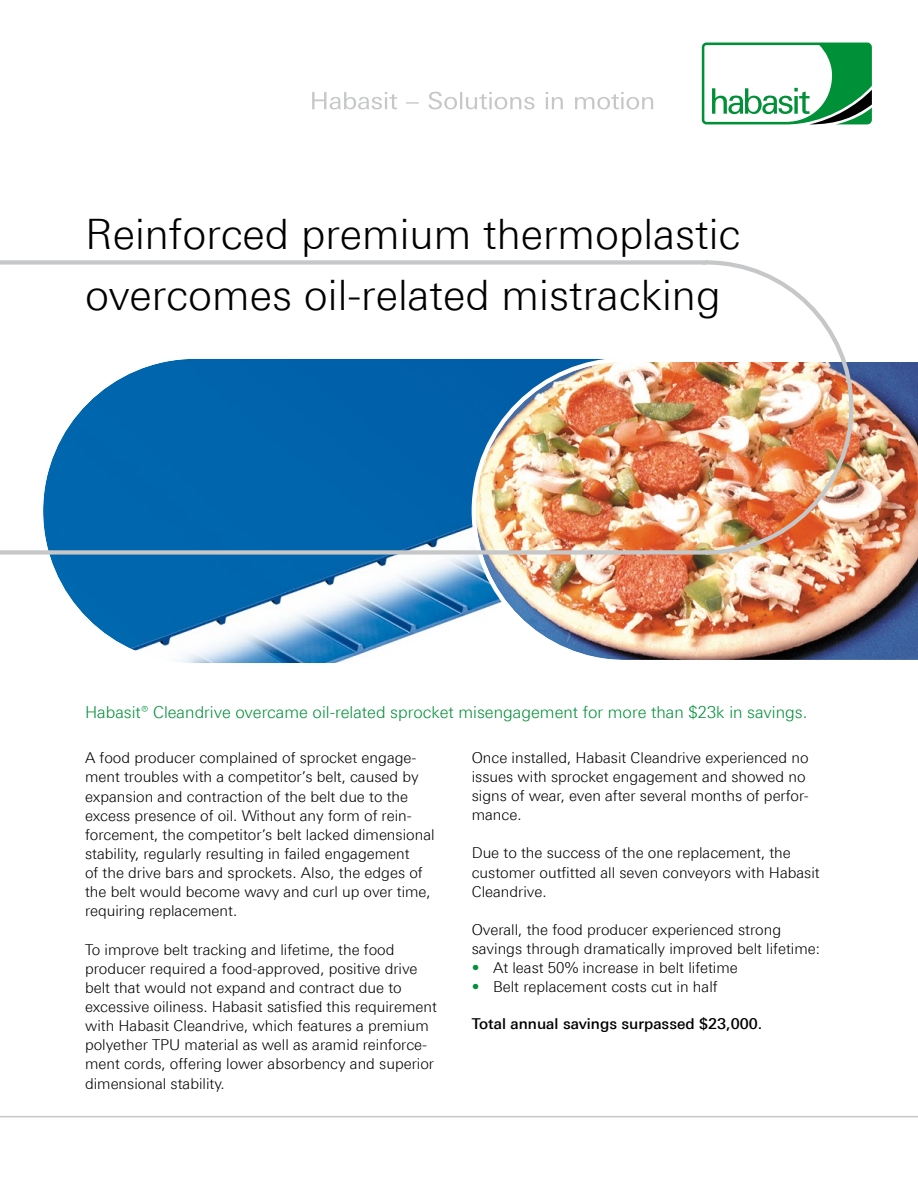
<style>
.page{position:relative;width:918px;height:1188px;background:#fff}
.page>*{position:absolute;margin:0;border:0;box-sizing:border-box;transform-origin:0 0}
.t1{font:300 42px/61.1px "Linotype Univers 330";color:#000}
.t2{font:300 16.5px "Linotype Univers 330";color:#009037}
.t3{font:300 15px/19.2px "Linotype Univers 330";color:#000}
.t4{font:500 15px "Linotype Univers 530";color:#000}
.s1{color:#009037}
</style>
<div class="page">
<svg style="left:50px;top:557px;width:420px;height:106px"></svg>
<img style="left:470px;top:362px;width:448px;height:298px">
<svg style="left:702px;top:43px;width:170px;height:81px"></svg>
<img style="left:0;top:260px;width:856px;height:297px">
<hr style="left:0;top:1116px;width:918px;height:1px;background:#c6c7c8">
<svg style="left:312px;top:92px;width:341px;height:17px"></svg>
<h1 class="t1" style="left:85px;top:203px;width:657px">Reinforced premium thermoplastic overcomes oil-related mistracking</h1>
<p class="t2" style="left:85px;top:702px;width:724px">Habasit® Cleandrive overcame oil-related sprocket misengagement for more than $23k in savings.</p>
<p class="t3" style="left:85px;top:748px;width:351px">A food producer complained of sprocket engage&shy;ment troubles with a competitor’s belt, caused by expansion and contraction of the belt due to the excess presence of oil. Without any form of rein&shy;forcement, the competitor’s belt lacked dimensional stability, regularly resulting in failed engagement<br>of the drive bars and sprockets. Also, the edges of the belt would become wavy and curl up over time, requiring replacement.</p>
<p class="t3" style="left:85px;top:940px;width:353px">To improve belt tracking and lifetime, the food producer required a food-approved, positive drive belt that would not expand and contract due to excessive oiliness. Habasit satisfied this requirement with Habasit Cleandrive, which features a premium polyether TPU material as well as aramid reinforce&shy;ment cords, offering lower absorbency and superior dimensional stability.</p>
<p class="t3" style="left:472px;top:748px;width:339px">Once installed, Habasit Cleandrive experienced no issues with sprocket engagement and showed no signs of wear, even after several months of perfor&shy;mance.</p>
<p class="t3" style="left:472px;top:843px;width:350px">Due to the success of the one replacement, the customer outfitted all seven conveyors with Habasit<br>Cleandrive.</p>
<p class="t3" style="left:472px;top:920px;width:350px">Overall, the food producer experienced strong savings through dramatically improved belt lifetime:</p>
<p class="t3" style="left:472px;top:958px;width:268px"><span class="s1">•</span> At least 50% increase in belt lifetime</p>
<p class="t3" style="left:472px;top:977px;width:247px"><span class="s1">•</span> Belt replacement costs cut in half</p>
<p class="t4" style="left:472px;top:1015px;width:292px">Total annual savings surpassed $23,000.</p>
</div>
